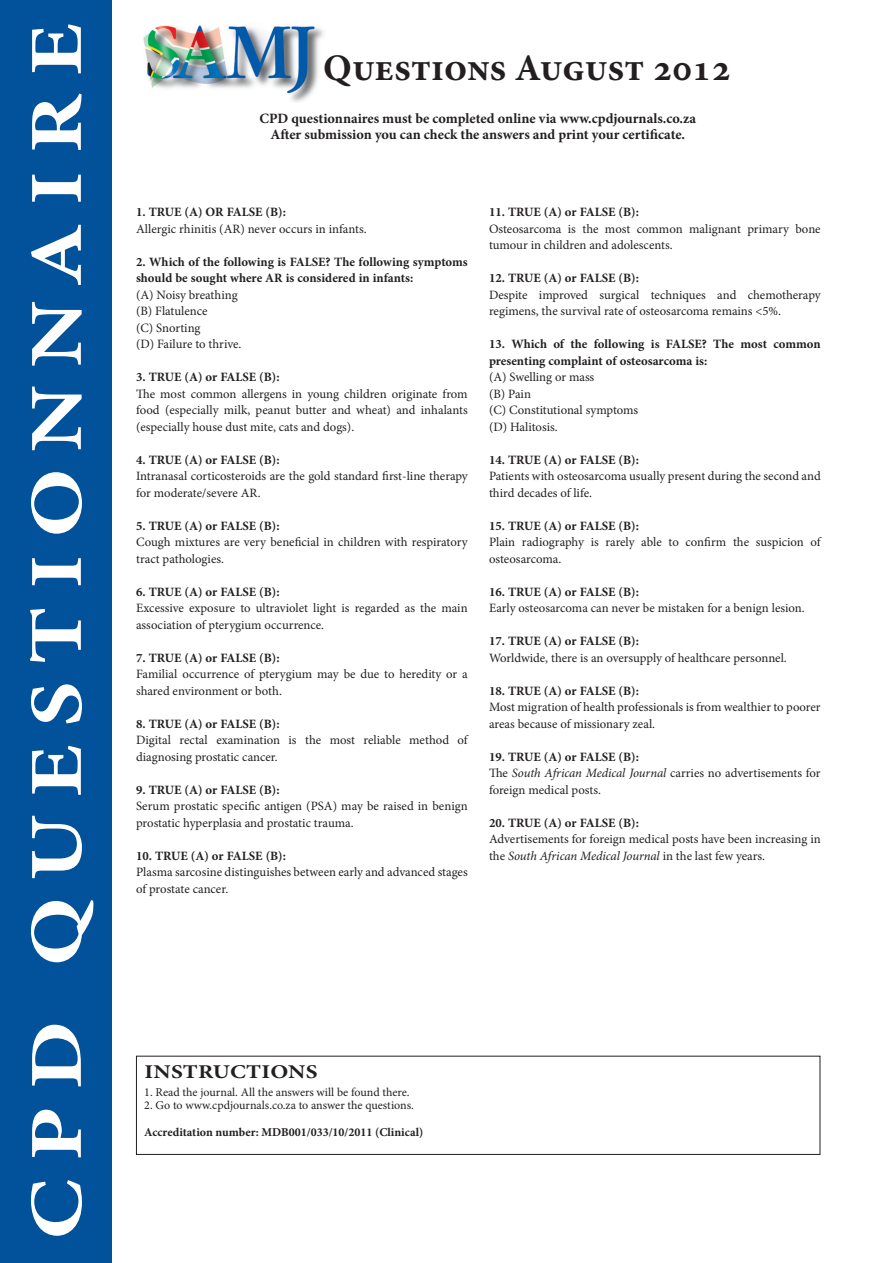
<style>
.page{position:relative;width:893px;height:1263px;background:#fff}
.page>*{position:absolute;margin:0;border:0;box-sizing:border-box;transform-origin:0 0}
.t1{font:700 75px "Minion Pro";letter-spacing:.2em;color:#fff;scale:1.2 1}
.t2{font:700 37.5px "Minion Pro";color:#231f20}
.t3{font:700 19.5px "Minion Pro";letter-spacing:.01em;color:#231f20;scale:1.2 1}
.t4{font:700 14.25px/16.5px "Minion Pro";color:#231f20;text-align:center}
.ANSWER_TEXT{font:12.75px/16.5px "Minion Pro";color:#231f20}
.QUESTION_TRUE-FALSE{font:700 12.75px/16.5px "Minion Pro";color:#231f20}
.t5{font:12px "Minion Pro";color:#231f20}
.t6{font:700 12px "Minion Pro";color:#231f20}
.s1{font-style:italic}
</style>
<div class="page">
<img style="left:143px;top:25px;width:181px;height:77px">
<div style="left:0;top:0;width:112px;height:1263px;background:#01529a"></div>
<div style="left:136px;top:1056px;width:684px;height:99px;border:1px solid #231f20"></div>
<p class="t1" style="left:4px;top:1239px;width:1015px;rotate:-90deg">CPD QUESTIONNAIRE</p>
<p class="t2" style="left:323px;top:42px;width:409px">Questions August 2012</p>
<p class="t4" style="left:259px;top:110px;width:438px">CPD questionnaires must be completed online via www.cpdjournals.co.za<br>After submission you can check the answers and print your certificate.</p>
<p class="QUESTION_TRUE-FALSE" style="left:136px;top:204px;width:151px">1. TRUE (A) OR FALSE (B):</p>
<p class="ANSWER_TEXT" style="left:136px;top:220px;width:232px">Allergic rhinitis (AR) never occurs in infants.</p>
<p class="QUESTION_TRUE-FALSE" style="left:136px;top:253px;width:333px">2. Which of the following is FALSE? The following symptoms should be sought where AR is considered in infants:</p>
<p class="ANSWER_TEXT" style="left:136px;top:286px;width:103px">(A) Noisy breathing</p>
<p class="ANSWER_TEXT" style="left:136px;top:303px;width:73px">(B) Flatulence</p>
<p class="ANSWER_TEXT" style="left:136px;top:319px;width:66px">(C) Snorting</p>
<p class="ANSWER_TEXT" style="left:136px;top:336px;width:107px">(D) Failure to thrive.</p>
<p class="QUESTION_TRUE-FALSE" style="left:136px;top:369px;width:145px">3. TRUE (A) or FALSE (B):</p>
<p class="ANSWER_TEXT" style="left:136px;top:385px;width:333px;text-align:justify">The most common allergens in young children originate from food (especially milk, peanut butter and wheat) and inhalants (especially house dust mite, cats and dogs).</p>
<p class="QUESTION_TRUE-FALSE" style="left:136px;top:451px;width:145px">4. TRUE (A) or FALSE (B):</p>
<p class="ANSWER_TEXT" style="left:136px;top:468px;width:333px">Intranasal corticosteroids are the gold standard first-line therapy for moderate/severe AR.</p>
<p class="QUESTION_TRUE-FALSE" style="left:136px;top:517px;width:145px">5. TRUE (A) or FALSE (B):</p>
<p class="ANSWER_TEXT" style="left:136px;top:534px;width:333px">Cough mixtures are very beneficial in children with respiratory tract pathologies.</p>
<p class="QUESTION_TRUE-FALSE" style="left:136px;top:583px;width:145px">6. TRUE (A) or FALSE (B):</p>
<p class="ANSWER_TEXT" style="left:136px;top:600px;width:333px">Excessive exposure to ultraviolet light is regarded as the main association of pterygium occurrence.</p>
<p class="QUESTION_TRUE-FALSE" style="left:136px;top:649px;width:145px">7. TRUE (A) or FALSE (B):</p>
<p class="ANSWER_TEXT" style="left:136px;top:666px;width:333px">Familial occurrence of pterygium may be due to heredity or a shared environment or both.</p>
<p class="QUESTION_TRUE-FALSE" style="left:136px;top:715px;width:145px">8. TRUE (A) or FALSE (B):</p>
<p class="ANSWER_TEXT" style="left:136px;top:732px;width:333px">Digital rectal examination is the most reliable method of diagnosing prostatic cancer.</p>
<p class="QUESTION_TRUE-FALSE" style="left:136px;top:781px;width:145px">9. TRUE (A) or FALSE (B):</p>
<p class="ANSWER_TEXT" style="left:136px;top:798px;width:333px">Serum prostatic specific antigen (PSA) may be raised in benign prostatic hyperplasia and prostatic trauma.</p>
<p class="QUESTION_TRUE-FALSE" style="left:136px;top:847px;width:151px">10. TRUE (A) or FALSE (B):</p>
<p class="ANSWER_TEXT" style="left:136px;top:864px;width:333px">Plasma sarcosine distinguishes between early and advanced stages of prostate cancer.</p>
<p class="QUESTION_TRUE-FALSE" style="left:489px;top:204px;width:151px">11. TRUE (A) or FALSE (B):</p>
<p class="ANSWER_TEXT" style="left:489px;top:220px;width:333px">Osteosarcoma is the most common malignant primary bone tumour in children and adolescents.</p>
<p class="QUESTION_TRUE-FALSE" style="left:489px;top:270px;width:151px">12. TRUE (A) or FALSE (B):</p>
<p class="ANSWER_TEXT" style="left:489px;top:286px;width:333px">Despite improved surgical techniques and chemotherapy regimens, the survival rate of osteosarcoma remains &lt;5%.</p>
<p class="QUESTION_TRUE-FALSE" style="left:489px;top:336px;width:333px">13. Which of the following is FALSE? The most common presenting complaint of osteosarcoma is:</p>
<p class="ANSWER_TEXT" style="left:489px;top:369px;width:107px">(A) Swelling or mass</p>
<p class="ANSWER_TEXT" style="left:489px;top:385px;width:43px">(B) Pain</p>
<p class="ANSWER_TEXT" style="left:489px;top:402px;width:151px">(C) Constitutional symptoms</p>
<p class="ANSWER_TEXT" style="left:489px;top:418px;width:70px">(D) Halitosis.</p>
<p class="QUESTION_TRUE-FALSE" style="left:489px;top:451px;width:151px">14. TRUE (A) or FALSE (B):</p>
<p class="ANSWER_TEXT" style="left:489px;top:468px;width:333px">Patients with osteosarcoma usually present during the second and third decades of life.</p>
<p class="QUESTION_TRUE-FALSE" style="left:489px;top:517px;width:151px">15. TRUE (A) or FALSE (B):</p>
<p class="ANSWER_TEXT" style="left:489px;top:534px;width:333px">Plain radiography is rarely able to confirm the suspicion of osteosarcoma.</p>
<p class="QUESTION_TRUE-FALSE" style="left:489px;top:583px;width:151px">16. TRUE (A) or FALSE (B):</p>
<p class="ANSWER_TEXT" style="left:489px;top:600px;width:317px">Early osteosarcoma can never be mistaken for a benign lesion.</p>
<p class="QUESTION_TRUE-FALSE" style="left:489px;top:633px;width:151px">17. TRUE (A) or FALSE (B):</p>
<p class="ANSWER_TEXT" style="left:489px;top:649px;width:299px">Worldwide, there is an oversupply of healthcare personnel.</p>
<p class="QUESTION_TRUE-FALSE" style="left:489px;top:682px;width:151px">18. TRUE (A) or FALSE (B):</p>
<p class="ANSWER_TEXT" style="left:489px;top:699px;width:333px">Most migration of health professionals is from wealthier to poorer areas because of missionary zeal.</p>
<p class="QUESTION_TRUE-FALSE" style="left:489px;top:748px;width:151px">19. TRUE (A) or FALSE (B):</p>
<p class="ANSWER_TEXT" style="left:489px;top:765px;width:333px">The <span class="s1">South African Medical Journal</span> carries no advertisements for foreign medical posts.</p>
<p class="QUESTION_TRUE-FALSE" style="left:489px;top:814px;width:151px">20. TRUE (A) or FALSE (B):</p>
<p class="ANSWER_TEXT" style="left:489px;top:831px;width:333px">Advertisements for foreign medical posts have been increasing in the <span class="s1">South African Medical Journal</span> in the last few years.</p>
<p class="t3" style="left:144px;top:1058px;width:146px">INSTRUCTIONS</p>
<p class="t5" style="left:144px;top:1084px;width:267px">1. Read the journal. All the answers will be found there.</p>
<p class="t5" style="left:144px;top:1097px;width:271px">2. Go to www.cpdjournals.co.za to answer the questions.</p>
<p class="t6" style="left:144px;top:1124px;width:281px">Accreditation number: MDB001/033/10/2011 (Clinical)</p>
</div>
